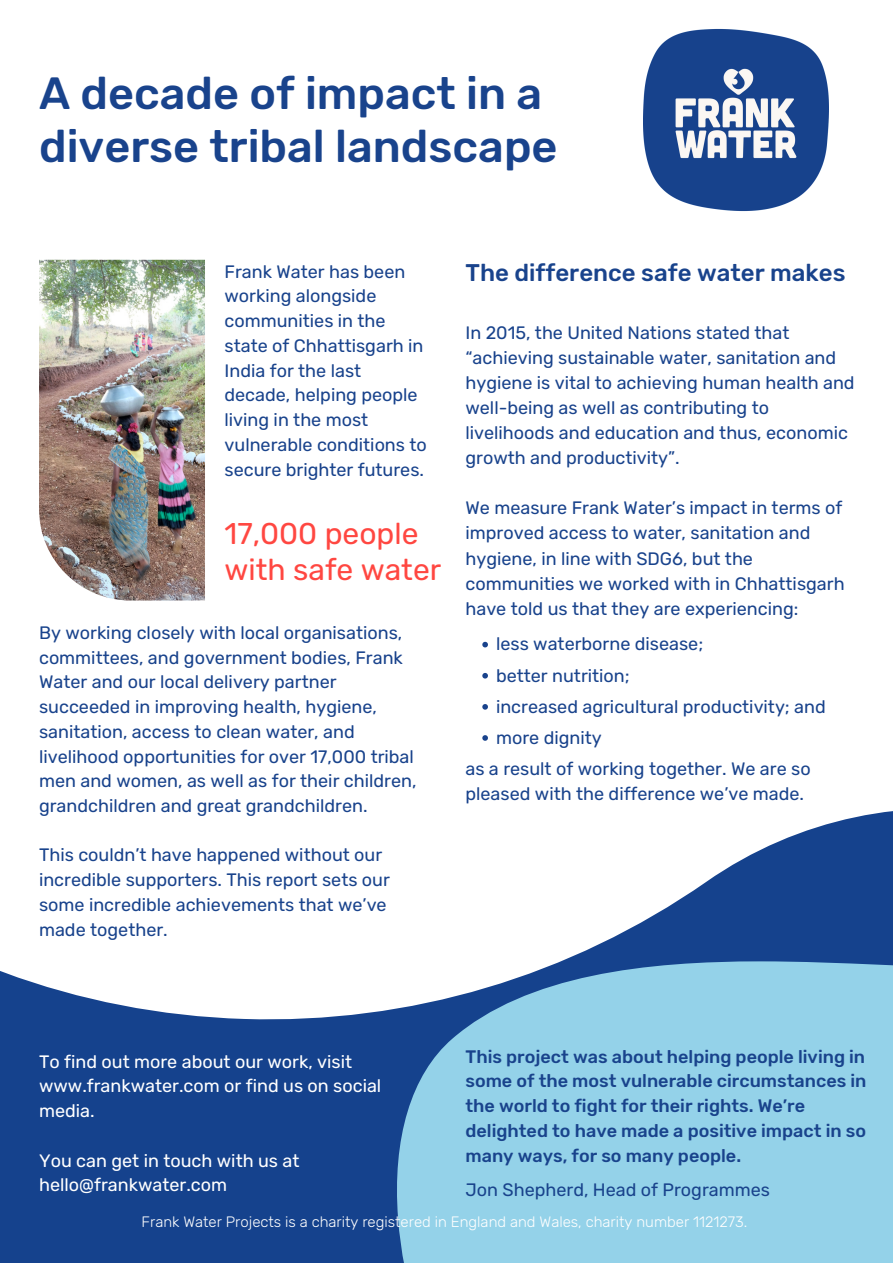
<style>
.page{position:relative;width:893px;height:1264px;background:#fff}
.page>*{position:absolute;margin:0;border:0;box-sizing:border-box;transform-origin:0 0}
.t1{font:500 45px/52.8px "Rubik";color:#19438c}
.t2{font:30px/36px "Rubik";color:#ff4741}
.t3{font:500 24px "Rubik";color:#19438c}
.t4{font:18px/24.8px "Rubik";color:#19438c}
.t5{font:500 18px/24.8px "Rubik";color:#19438c}
.t6{font:18px/24.8px "Rubik";color:#fff}
.t7{font:300 15px "Rubik";color:#fff}
</style>
<div class="page">
<svg style="left:0;top:811px;width:892px;height:451px;fill:#15428d"></svg>
<img style="left:643px;top:28px;width:185px;height:184px">
<svg style="left:392px;top:961px;width:500px;height:301px;fill:#94d2e9"></svg>
<img style="left:39px;top:260px;width:166px;height:340px">
<svg style="left:482px;top:642px;width:6px;height:5px"></svg>
<svg style="left:482px;top:673px;width:6px;height:5px"></svg>
<svg style="left:482px;top:704px;width:6px;height:5px"></svg>
<svg style="left:482px;top:735px;width:6px;height:5px"></svg>
<p class="t1" style="left:39px;top:67px;width:520px">A decade of impact in a diverse tribal landscape</p>
<p class="t4" style="left:224px;top:259px;width:204px">Frank Water has been working alongside communities in the state of Chhattisgarh in<br>India for the last decade, helping people living in the most vulnerable conditions to secure brighter futures.</p>
<p class="t2" style="left:224px;top:515px;width:218px">17,000 people with safe water</p>
<p class="t4" style="left:39px;top:620px;width:379px">By working closely with local organisations, committees, and government bodies, Frank Water and our local delivery partner succeeded in improving health, hygiene, sanitation, access to clean water, and livelihood opportunities for over 17,000 tribal men and women, as well as for their children, grandchildren and great grandchildren.</p>
<p class="t4" style="left:39px;top:843px;width:352px">This couldn’t have happened without our incredible supporters. This report sets our some incredible achievements that we’ve made together.</p>
<p class="t3" style="left:465px;top:259px;width:381px">The difference safe water makes</p>
<p class="t4" style="left:465px;top:320px;width:390px">In 2015, the United Nations stated that “achieving sustainable water, sanitation and hygiene is vital to achieving human health and well-being as well as contributing to livelihoods and education and thus, economic growth and productivity”.</p>
<p class="t4" style="left:465px;top:495px;width:380px">We measure Frank Water’s impact in terms of improved access to water, sanitation and hygiene, in line with SDG6, but the communities we worked with in Chhattisgarh have told us that they are experiencing:</p>
<p class="t4" style="left:496px;top:632px;width:209px">less waterborne disease;</p>
<p class="t4" style="left:496px;top:663px;width:135px">better nutrition;</p>
<p class="t4" style="left:496px;top:694px;width:331px">increased agricultural productivity; and</p>
<p class="t4" style="left:496px;top:725px;width:107px">more dignity</p>
<p class="t4" style="left:465px;top:756px;width:347px">as a result of working together. We are so pleased with the difference we’ve made.</p>
<p class="t6" style="left:39px;top:1048px;width:344px">To find out more about our work, visit www.frankwater.com or find us on social media.</p>
<p class="t6" style="left:39px;top:1147px;width:262px">You can get in touch with us at hello@frankwater.com</p>
<p class="t5" style="left:465px;top:1044px;width:402px">This project was about helping people living in some of the most vulnerable circumstances in the world to fight for their rights. We’re delighted to have made a positive impact in so many ways, for so many people.</p>
<p class="t4" style="left:465px;top:1177px;width:306px">Jon Shepherd, Head of Programmes</p>
<p class="t7" style="left:141px;top:1212px;width:607px">Frank Water Projects is a charity registered in England and Wales, charity number 1121273.</p>
</div>
